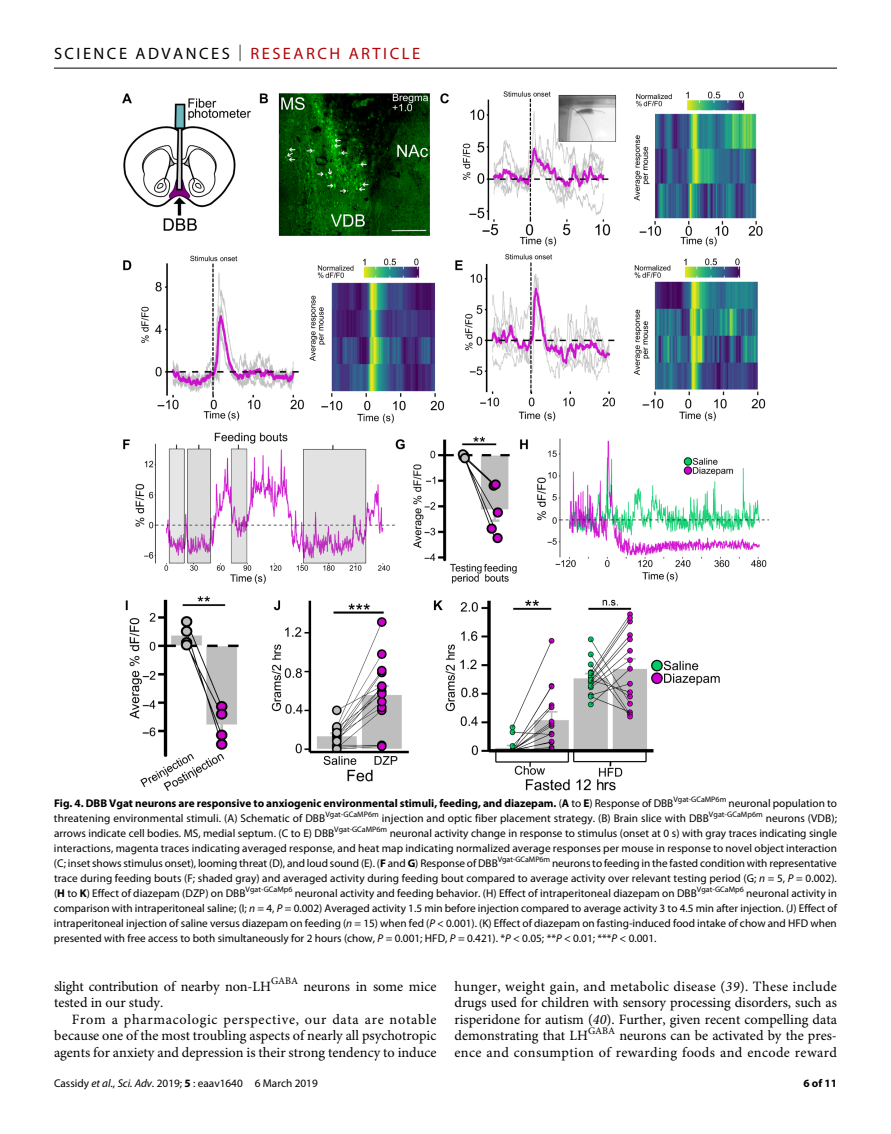
<style>
.page{position:relative;width:891px;height:1134px;background:#fff}
.page>*{position:absolute;margin:0;border:0;box-sizing:border-box;transform-origin:0 0}
.t1{font:16.5px "Myriad Pro";letter-spacing:.15em;color:#000}
.t2{font:14.25px/16.5px "Minion Pro";color:#000;text-align:justify}
.t3{font:11.25px/15px "Myriad Pro";color:#000;text-align:justify}
.t4{font:700 11.25px "Myriad Pro";color:#000}
.s1{font-weight:300}
.s2{color:#b10508}
.s3{font-weight:700}
.s4{font-style:italic}
</style>
<div class="page">
<hr style="left:54px;top:68px;width:783px;height:1px;background:#000">
<img style="left:122px;top:91px;width:647px;height:700px">
<h1 class="t1" style="left:54px;top:40px;width:368px">SCIENCE ADVANCES <span class="s1">|</span> <span class="s2">RESEARCH ARTICLE</span></h1>
<p class="t3" style="left:54px;top:796px;width:785px"><span class="s3">Fig. 4. DBB Vgat neurons are responsive to anxiogenic environmental stimuli, feeding, and diazepam.</span> (<span class="s3">A</span> to <span class="s3">E</span>) Response of DBB<sup>Vgat-GCaMP6m</sup> neuronal population to threatening environmental stimuli. (A) Schematic of DBB<sup>Vgat-GCaMP6m</sup> injection and optic fiber placement strategy. (B) Brain slice with DBB<sup>Vgat-GCaMp6m</sup> neurons (VDB); arrows indicate cell bodies. MS, medial septum. (C to E) DBB<sup>Vgat-GCaMP6m</sup> neuronal activity change in response to stimulus (onset at 0 s) with gray traces indicating single interactions, magenta traces indicating averaged response, and heat map indicating normalized average responses per mouse in response to novel object interaction (C; inset shows stimulus onset), looming threat (D), and loud sound (E). (<span class="s3">F</span> and <span class="s3">G</span>) Response of DBB<sup>Vgat-GCaMP6m</sup> neurons to feeding in the fasted condition with representative trace during feeding bouts (F; shaded gray) and averaged activity during feeding bout compared to average activity over relevant testing period (G; <span class="s4">n</span> = 5, <span class="s4">P</span> = 0.002). (<span class="s3">H</span> to <span class="s3">K</span>) Effect of diazepam (DZP) on DBB<sup>Vgat-GCaMp6</sup> neuronal activity and feeding behavior. (H) Effect of intraperitoneal diazepam on DBB<sup>Vgat-GCaMp6</sup> neuronal activity in comparison with intraperitoneal saline; (I; <span class="s4">n</span> = 4, <span class="s4">P</span> = 0.002) Averaged activity 1.5 min before injection compared to average activity 3 to 4.5 min after injection. (J) Effect of intraperitoneal injection of saline versus diazepam on feeding (<span class="s4">n</span> = 15) when fed (<span class="s4">P</span> &lt; 0.001). (K) Effect of diazepam on fasting-induced food intake of chow and HFD when presented with free access to both simultaneously for 2 hours (chow, <span class="s4">P</span> = 0.001; HFD, <span class="s4">P</span> = 0.421). *<span class="s4">P</span> &lt; 0.05; **<span class="s4">P</span> &lt; 0.01; ***<span class="s4">P</span> &lt; 0.001.</p>
<p class="t2" style="left:54px;top:979px;width:384px">slight contribution of nearby non-LH<sup>GABA</sup> neurons in some mice tested in our study.</p>
<p class="t2" style="left:54px;top:1012px;width:384px;text-indent:18px">From a pharmacologic perspective, our data are notable because one of the most troubling aspects of nearly all psychotropic agents for anxiety and depression is their strong tendency to induce</p>
<p class="t3" style="left:54px;top:1076px;width:265px">Cassidy <span class="s4">et al</span>., <span class="s4">Sci. Adv.</span> 2019; <span class="s3">5</span> : eaav1640 6 March 2019</p>
<p class="t2" style="left:454px;top:979px;width:384px">hunger, weight gain, and metabolic disease (<span class="s4">39</span>). These include drugs used for children with sensory processing disorders, such as risperidone for autism (<span class="s4">40</span>). Further, given recent compelling data demonstrating that LH<sup>GABA</sup> neurons can be activated by the pres&shy;ence and consumption of rewarding foods and encode reward</p>
<p class="t4" style="left:803px;top:1074px;width:35px">6 of 11</p>
</div>
